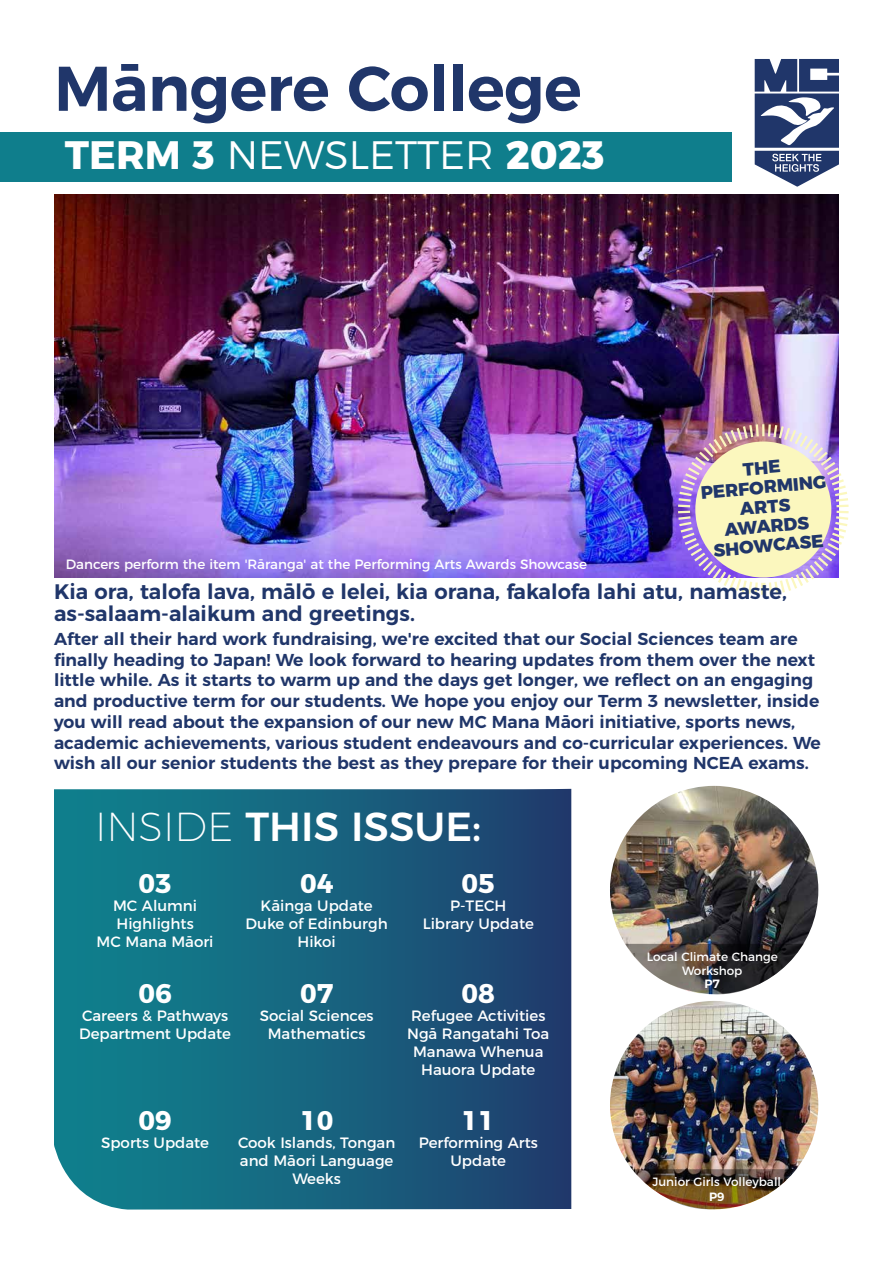
<style>
.page{position:relative;width:893px;height:1263px;background:#fff}
.page>*{position:absolute;margin:0;border:0;box-sizing:border-box;transform-origin:0 0}
.t1{font:600 63px "Montserrat";letter-spacing:-.01em;color:#20366a}
.t2{font:500 40.5px "Montserrat";color:#fff}
.t3{font:300 39.6px "Montserrat";color:#fff}
.t4{font:700 27px "Montserrat";color:#fff}
.t5{font:600 21px/22.2px "Montserrat";color:#20366a}
.t6{font:800 18px/19.5px "Montserrat";color:#20366a;text-align:center}
.t7{font:600 17.25px/20.7px "Montserrat";color:#20366a}
.t8{font:15px/18px "Montserrat";color:#fff;text-align:center}
.t9{font:13.5px "Montserrat";color:#fff}
.t10{font:12px/13.5px "Montserrat";color:#fff;text-align:center}
.t11{font:600 12px "Montserrat";color:#fff}
.s1{font-weight:700}
.s2{font-weight:800}
.s3{font-weight:200}
</style>
<div class="page">
<div style="left:0;top:132px;width:731px;height:49px;background:#0f7e8c"></div>
<svg style="left:54px;top:789px;width:517px;height:420px;background:#18637f"></svg>
<img style="left:610px;top:786px;width:208px;height:208px;border-radius:104px">
<img style="left:610px;top:1001px;width:208px;height:208px;border-radius:104px">
<svg style="left:625px;top:944px;width:179px;height:51px"></svg>
<img style="left:632px;top:1169px;width:164px;height:41px">
<img style="left:54px;top:194px;width:785px;height:383px">
<svg style="left:755px;top:59px;width:84px;height:128px"></svg>
<img style="left:676px;top:422px;width:173px;height:173px">
<h1 class="t1" style="left:54px;top:37px;width:529px">Māngere College</h1>
<h3 class="t3" style="left:65px;top:124px;width:541px"><span class="s1">TERM 3</span> NEWSLETTER <span class="s2">2023</span></h3>
<p class="t6" style="left:698px;top:462px;width:127px;rotate:-5deg">THE<br>PERFORMING<br>ARTS<br>AWARDS<br>SHOWCASE</p>
<p class="t5" style="left:54px;top:579px;width:734px">Kia ora, talofa lava, mālō e lelei, kia orana, fakalofa lahi atu, namaste, as-salaam-alaikum and greetings.</p>
<p class="t7" style="left:54px;top:627px;width:768px">After all their hard work fundraising, we're excited that our Social Sciences team are finally heading to Japan! We look forward to hearing updates from them over the next little while. As it starts to warm up and the days get longer, we reflect on an engaging and productive term for our students. We hope you enjoy our Term 3 newsletter, inside you will read about the expansion of our new MC Mana Māori initiative, sports news, academic achievements, various student endeavours and co-curricular experiences. We wish all our senior students the best as they prepare for their upcoming NCEA exams.</p>
<p class="t9" style="left:66px;top:553px;width:523px">Dancers perform the item 'Rāranga' at the Performing Arts Awards Showcase</p>
<h2 class="t2" style="left:95px;top:794px;width:388px"><span class="s3">INSIDE</span> THIS ISSUE:</h2>
<h3 class="t4" style="left:138px;top:861px;width:35px">03</h3>
<p class="t8" style="left:97px;top:895px;width:118px">MC Alumni<br>Highlights<br>MC Mana Māori</p>
<h3 class="t4" style="left:300px;top:861px;width:35px">04</h3>
<p class="t8" style="left:246px;top:895px;width:144px">Kāinga Update<br>Duke of Edinburgh<br>Hikoi</p>
<h3 class="t4" style="left:462px;top:861px;width:35px">05</h3>
<p class="t8" style="left:423px;top:895px;width:113px">P-TECH<br>Library Update</p>
<h3 class="t4" style="left:138px;top:971px;width:35px">06</h3>
<p class="t8" style="left:79px;top:1005px;width:153px;text-align:left">Careers &amp; Pathways<br>Department Update</p>
<h3 class="t4" style="left:300px;top:971px;width:35px">07</h3>
<p class="t8" style="left:260px;top:1005px;width:115px">Social Sciences<br>Mathematics</p>
<h3 class="t4" style="left:138px;top:1098px;width:35px">09</h3>
<p class="t8" style="left:101px;top:1133px;width:109px">Sports Update</p>
<h3 class="t4" style="left:300px;top:1098px;width:35px">10</h3>
<p class="t8" style="left:238px;top:1133px;width:159px">Cook Islands, Tongan and Māori Language<br>Weeks</p>
<h3 class="t4" style="left:462px;top:971px;width:35px">08</h3>
<p class="t8" style="left:407px;top:1005px;width:144px">Refugee Activities<br>Ngā Rangatahi Toa<br>Manawa Whenua<br>Hauora Update</p>
<h3 class="t4" style="left:462px;top:1098px;width:35px">11</h3>
<p class="t8" style="left:419px;top:1133px;width:121px">Performing Arts<br>Update</p>
<p class="t10" style="left:647px;top:949px;width:133px">Local Climate Change<br>Workshop</p>
<p class="t11" style="left:704px;top:974px;width:17px">P7</p>
<p class="t10" style="left:652px;top:1174px;width:130px">Junior Girls Volleyball</p>
<p class="t11" style="left:709px;top:1186px;width:17px">P9</p>
</div>
